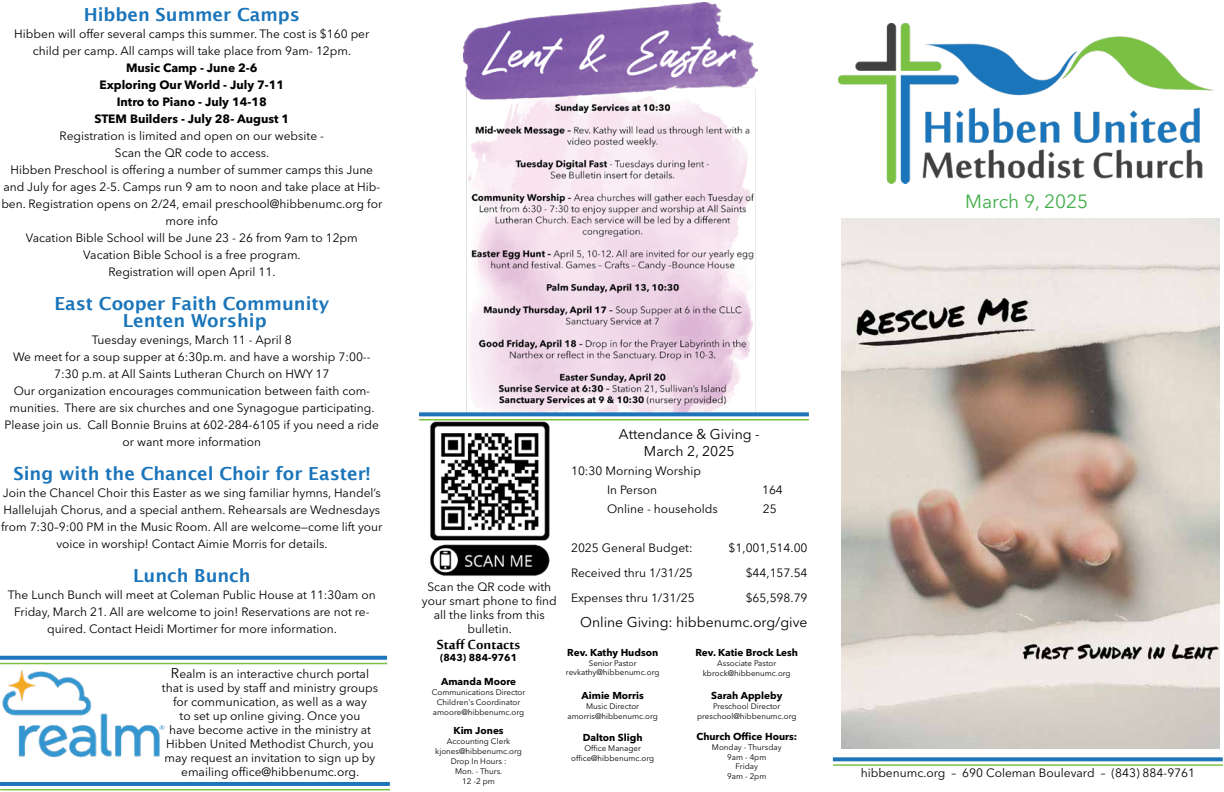
<style>
.page{position:relative;width:1224px;height:792px;background:#fff}
.page>*{position:absolute;margin:0;border:0;box-sizing:border-box;transform-origin:0 0}
.t1{font:19px "Avenir Next LT Pro";color:#41ad49}
.t2{font:600 18px/17px "Lucida Sans";color:#1b75ba;text-align:center}
.t3{font:700 18px "Sakkal Majalla";color:#000}
.t4{font:14px/16.8px "Avenir Next LT Pro";color:#000;text-align:center}
.t5{font:12px/17px "Avenir Next LT Pro";color:#000;text-align:center}
.t6{font:700 12px/17px "Avenir Next LT Pro";color:#000;text-align:center}
.t7{font:700 10px "Avenir Next LT Pro";color:#000}
.t8{font:8px/10px "Avenir Next LT Pro";color:#000;text-align:center}
.s1{font-size:14px}
</style>
<div class="page">
<img style="left:2px;top:670px;width:163px;height:88px">
<img style="left:430px;top:421px;width:120px;height:155px">
<img style="left:838px;top:23px;width:376px;height:160px">
<svg style="left:0;top:656px;width:387px;height:4px;fill:#1e75ba"></svg>
<hr style="left:0;top:663px;width:387px;height:1px;background:#7ac144">
<hr style="left:0;top:782px;width:390px;height:4px;background:#1e75ba">
<hr style="left:0;top:789px;width:390px;height:1px;background:#7ac144">
<svg style="left:833px;top:757px;width:390px;height:4px;fill:#1e75ba"></svg>
<hr style="left:833px;top:764px;width:390px;height:2px;background:#7ac144">
<img style="left:842px;top:219px;width:378px;height:529px">
<img style="left:464px;top:3px;width:294px;height:409px">
<svg style="left:419px;top:412px;width:390px;height:4px;fill:#1e75ba"></svg>
<hr style="left:419px;top:419px;width:390px;height:2px;background:#7ac144">
<h2 class="t2" style="left:84px;top:6px;width:218px">Hibben Summer Camps</h2>
<p class="t5" style="left:14px;top:25px;width:357px">Hibben will offer several camps this summer. The cost is $160 per child per camp. All camps will take place from 9am- 12pm.</p>
<p class="t6" style="left:94px;top:59px;width:196px">Music Camp - June 2-6<br>Exploring Our World - July 7-11<br>Intro to Piano - July 14-18<br>STEM Builders - July 28- August 1</p>
<p class="t5" style="left:1px;top:127px;width:383px">Registration is limited and open on our website -<br>Scan the QR code to access.<br>Hibben Preschool is offering a number of summer camps this June and July for ages 2-5. Camps run 9 am to noon and take place at Hib&shy;ben. Registration opens on 2/24, email preschool@hibbenumc.org for more info<br>Vacation Bible School will be June 23 - 26 from 9am to 12pm Vacation Bible School is a free program.<br>Registration will open April 11.</p>
<h2 class="t2" style="left:54px;top:295px;width:276px">East Cooper Faith Community<br>Lenten Worship</h2>
<p class="t5" style="left:5px;top:331px;width:376px">Tuesday evenings, March 11 - April 8<br>We meet for a soup supper at 6:30p.m. and have a worship 7:00-- 7:30 p.m. at All Saints Lutheran Church on HWY 17<br>Our organization encourages communication between faith com&shy;munities. There are six churches and one Synagogue participating.<br>Please join us. Call Bonnie Bruins at 602-284-6105 if you need a ride or want more information</p>
<h2 class="t2" style="left:13px;top:465px;width:358px">Sing with the Chancel Choir for Easter!</h2>
<p class="t5" style="left:1px;top:484px;width:383px">Join the Chancel Choir this Easter as we sing familiar hymns, Handel’s Hallelujah Chorus, and a special anthem. Rehearsals are Wednesdays from 7:30–9:00 PM in the Music Room. All are welcome—come lift your voice in worship! Contact Aimie Morris for details.</p>
<h2 class="t2" style="left:133px;top:567px;width:119px">Lunch Bunch</h2>
<p class="t5" style="left:8px;top:586px;width:369px">The Lunch Bunch will meet at Coleman Public House at 11:30am on<br>Friday, March 21. All are welcome to join! Reservations are not re&shy;quired. Contact Heidi Mortimer for more information.</p>
<p class="t5" style="left:162px;top:667px;width:218px;line-height:14px"><span class="s1">R</span>ealm is an interactive church portal that is used by staff and ministry groups for communication, as well as a way<br>to set up online giving. Once you<br>have become active in the ministry at Hibben United Methodist Church, you may request an invitation to sign up by emailing office@hibbenumc.org.</p>
<p class="t5" style="left:422px;top:580px;width:136px;line-height:14px">Scan the QR code with your smart phone to find all the links from this bulletin.</p>
<h2 class="t3" style="left:437px;top:634px;width:85px">Staff Contacts</h2>
<p class="t7" style="left:440px;top:651px;width:79px">(843) 884-9761</p>
<p class="t7" style="left:441px;top:675px;width:77px">Amanda Moore</p>
<p class="t8" style="left:432px;top:687px;width:95px">Communications Director<br>Children's Coordinator amoore@hibbenumc.org</p>
<p class="t7" style="left:454px;top:724px;width:52px">Kim Jones</p>
<p class="t8" style="left:435px;top:736px;width:88px">Accounting Clerk kjones@hibbenumc.org<br>Drop In Hours :<br>Mon. - Thurs.<br>12 -2 pm</p>
<p class="t4" style="left:619px;top:426px;width:142px">Attendance &amp; Giving -<br>March 2, 2025</p>
<p class="t5" style="left:607px;top:461px;width:95px;line-height:19px;text-align:left;text-indent:-36px">10:30 Morning Worship<br>In Person</p>
<p class="t5" style="left:762px;top:481px;width:22px">164</p>
<p class="t5" style="left:607px;top:500px;width:112px">Online - households</p>
<p class="t5" style="left:763px;top:500px;width:15px">25</p>
<p class="t5" style="left:571px;top:540px;width:123px">2025 General Budget:</p>
<p class="t5" style="left:729px;top:540px;width:80px">$1,001,514.00</p>
<p class="t5" style="left:571px;top:565px;width:123px">Received thru 1/31/25</p>
<p class="t5" style="left:746px;top:565px;width:63px">$44,157.54</p>
<p class="t5" style="left:571px;top:590px;width:125px">Expenses thru 1/31/25</p>
<p class="t5" style="left:746px;top:590px;width:63px">$65,598.79</p>
<p class="t4" style="left:580px;top:614px;width:229px">Online Giving: hibbenumc.org/give</p>
<p class="t7" style="left:567px;top:646px;width:93px">Rev. Kathy Hudson</p>
<p class="t8" style="left:566px;top:658px;width:95px;line-height:9.6px">Senior Pastor revkathy@hibbenumc.org</p>
<p class="t7" style="left:582px;top:690px;width:64px">Aimie Morris</p>
<p class="t8" style="left:567px;top:702px;width:92px">Music Director amorris@hibbenumc.org</p>
<p class="t7" style="left:583px;top:732px;width:61px">Dalton Sligh</p>
<p class="t8" style="left:571px;top:744px;width:84px">Office Manager office@hibbenumc.org</p>
<p class="t7" style="left:695px;top:646px;width:104px">Rev. Katie Brock Lesh</p>
<p class="t8" style="left:703px;top:658px;width:89px">Associate Pastor kbrock@hibbenumc.org</p>
<p class="t7" style="left:711px;top:689px;width:73px">Sarah Appleby</p>
<p class="t8" style="left:697px;top:701px;width:101px">Preschool Director preschool@hibbenumc.org</p>
<p class="t7" style="left:696px;top:731px;width:102px">Church Office Hours:</p>
<p class="t8" style="left:712px;top:742px;width:71px;line-height:9.6px">Monday - Thursday<br>9am - 4pm<br>Friday<br>9am - 2pm</p>
<h1 class="t1" style="left:965px;top:190px;width:125px">March 9, 2025</h1>
<p class="t5" style="left:861px;top:764px;width:336px">hibbenumc.org – 690 Coleman Boulevard – (843) 884-9761</p>
</div>
